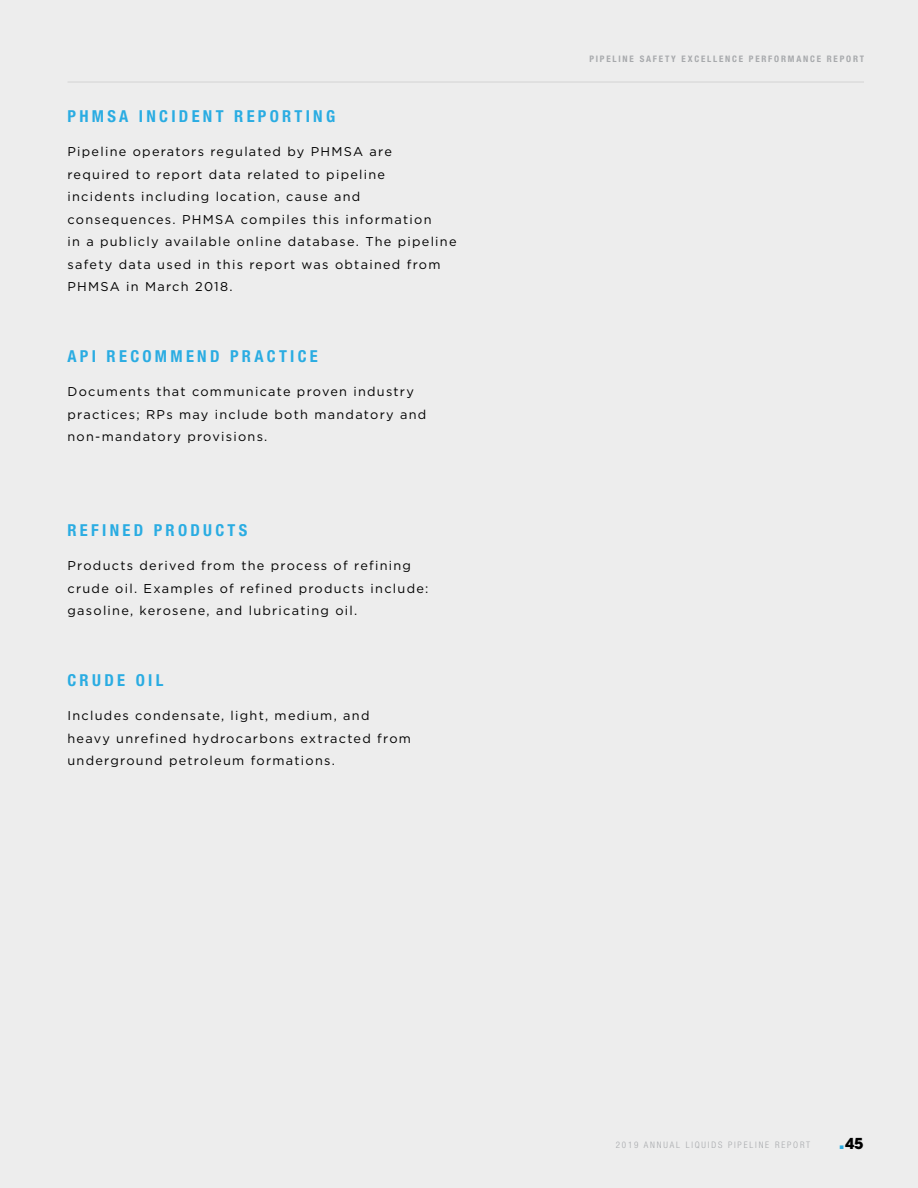
<style>
.page{position:relative;width:918px;height:1188px;background:#ededed}
.page>*{position:absolute;margin:0;border:0;box-sizing:border-box;transform-origin:0 0}
.t1{font:700 condensed 16.5px "Helvetica Neue LT Pro";letter-spacing:.2em;color:#2aace2}
.t2{font:700 15px "ITC Avant Garde Std";color:#000}
.t3{font:12.75px/22.5px "Gotham";letter-spacing:.1em;color:#000}
.t4{font:700 condensed 9px "Helvetica Neue LT Pro";letter-spacing:.2em;color:#a7a9ac}
.t5{font:300 condensed 9px "Helvetica Neue LT Pro";letter-spacing:.2em;color:#a7a9ac}
.s1{font-size:21px;color:#2aace2}
</style>
<div class="page">
<hr style="left:68px;top:82px;width:796px;height:1px;background:#d4d4d4">
<p class="t1" style="left:68px;top:106px;width:269px">PHMSA INCIDENT REPORTING</p>
<p class="t3" style="left:68px;top:140px;width:391px">Pipeline operators regulated by PHMSA are required to report data related to pipeline<br>incidents including location, cause and consequences. PHMSA compiles this information<br>in a publicly available online database. The pipeline safety data used in this report was obtained from PHMSA in March 2018.</p>
<p class="t1" style="left:68px;top:346px;width:252px">API RECOMMEND PRACTICE</p>
<p class="t3" style="left:68px;top:380px;width:360px">Documents that communicate proven industry practices; RPs may include both mandatory and non-mandatory provisions.</p>
<p class="t1" style="left:68px;top:520px;width:181px">REFINED PRODUCTS</p>
<p class="t3" style="left:68px;top:554px;width:363px">Products derived from the process of refining crude oil. Examples of refined products include: gasoline, kerosene, and lubricating oil.</p>
<p class="t1" style="left:68px;top:670px;width:97px">CRUDE OIL</p>
<p class="t3" style="left:68px;top:704px;width:345px">Includes condensate, light, medium, and heavy unrefined hydrocarbons extracted from underground petroleum formations.</p>
<p class="t4" style="left:589px;top:53px;width:276px">PIPELINE SAFETY EXCELLENCE PERFORMANCE REPORT</p>
<p class="t5" style="left:616px;top:1140px;width:196px">2019 ANNUAL LIQUIDS PIPELINE REPORT</p>
<p class="t2" style="left:838px;top:1133px;width:27px"><span class="s1">.</span>45</p>
</div>
